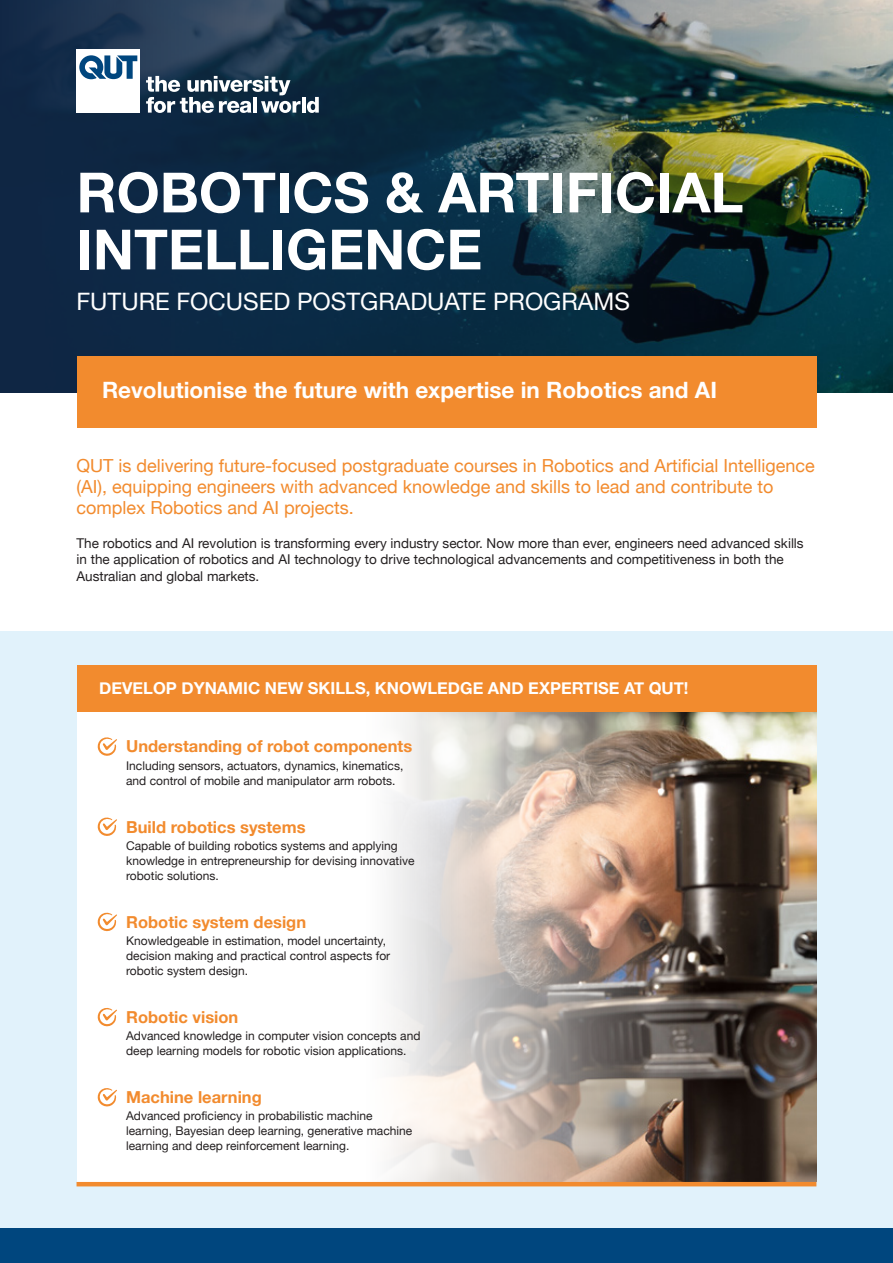
<style>
.page{position:relative;width:893px;height:1263px;background:#fff}
.page>*{position:absolute;margin:0;border:0;box-sizing:border-box;transform-origin:0 0}
.t1{font:700 55.5px/57px "Helvetica Neue";color:#fff}
.t2{font:24px "Helvetica Neue";color:#fff}
.t3{font:700 22.5px "Helvetica Neue";color:#fff}
.intro{font:18px/21px "Helvetica Neue";color:#f28b2e}
.develop_subhead{font:700 16.5px "Helvetica Neue";color:#f28b2e}
.t4{font:700 16.5px "Helvetica Neue";color:#fff}
.body_front{font:13.5px/16.5px "Helvetica Neue";color:#231f20}
.body{font:12px/15px "Helvetica Neue";color:#231f20}
</style>
<div class="page">
<div style="left:0;top:631px;width:893px;height:598px;background:#e1f2fb"></div>
<div style="left:77px;top:711px;width:739px;height:471px;background:#fff"></div>
<img style="left:366px;top:711px;width:450px;height:470px">
<div style="left:0;top:1229px;width:893px;height:34px;background:#00467e"></div>
<img style="left:0;top:0;width:893px;height:392px">
<div style="left:77px;top:49px;width:63px;height:64px;background:#fff"></div>
<svg style="left:79px;top:55px;width:58px;height:24px"></svg>
<svg style="left:146px;top:76px;width:154px;height:37px"></svg>
<hr style="left:302px;top:97px;width:4px;height:16px;background:#fff">
<svg style="left:307px;top:97px;width:12px;height:16px"></svg>
<div style="left:77px;top:357px;width:739px;height:71px;background:#f28b2e"></div>
<div style="left:77px;top:665px;width:739px;height:46px;background:#f28b2e"></div>
<hr style="left:77px;top:1182px;width:739px;height:4px;background:#f28b2e">
<svg style="left:97px;top:737px;width:20px;height:19px"></svg>
<svg style="left:97px;top:817px;width:20px;height:19px"></svg>
<svg style="left:97px;top:912px;width:20px;height:20px"></svg>
<svg style="left:97px;top:1007px;width:20px;height:20px"></svg>
<svg style="left:97px;top:1088px;width:20px;height:19px"></svg>
<p class="t1" style="left:77px;top:166px;width:668px">ROBOTICS &amp; ARTIFICIAL<br>INTELLIGENCE</p>
<p class="t2" style="left:77px;top:284px;width:555px">FUTURE FOCUSED POSTGRADUATE PROGRAMS</p>
<p class="t3" style="left:102px;top:372px;width:616px">Revolutionise the future with expertise in Robotics and AI</p>
<p class="intro" style="left:77px;top:456px;width:740px">QUT is delivering future-focused postgraduate courses in Robotics and Artificial Intelligence (AI), equipping engineers with advanced knowledge and skills to lead and contribute to complex Robotics and AI projects.</p>
<p class="body_front" style="left:77px;top:535px;width:729px">The robotics and AI revolution is transforming every industry sector. Now more than ever, engineers need advanced skills in the application of robotics and AI technology to drive technological advancements and competitiveness in both the<br>Australian and global markets.</p>
<h1 class="t4" style="left:99px;top:675px;width:591px">DEVELOP DYNAMIC NEW SKILLS, KNOWLEDGE AND EXPERTISE AT QUT!</h1>
<p class="develop_subhead" style="left:126px;top:734px;width:287px">Understanding of robot components</p>
<p class="body" style="left:126px;top:759px;width:279px">Including sensors, actuators, dynamics, kinematics, and control of mobile and manipulator arm robots.</p>
<p class="develop_subhead" style="left:126px;top:814px;width:181px">Build robotics systems</p>
<p class="body" style="left:126px;top:839px;width:290px">Capable of building robotics systems and applying knowledge in entrepreneurship for devising innovative robotic solutions.</p>
<p class="develop_subhead" style="left:126px;top:909px;width:181px">Robotic system design</p>
<p class="body" style="left:126px;top:934px;width:266px">Knowledgeable in estimation, model uncertainty, decision making and practical control aspects for robotic system design.</p>
<p class="develop_subhead" style="left:126px;top:1004px;width:114px">Robotic vision</p>
<p class="body" style="left:126px;top:1029px;width:296px">Advanced knowledge in computer vision concepts and deep learning models for robotic vision applications.</p>
<p class="develop_subhead" style="left:126px;top:1084px;width:137px">Machine learning</p>
<p class="body" style="left:126px;top:1109px;width:288px">Advanced proficiency in probabilistic machine learning, Bayesian deep learning, generative machine learning and deep reinforcement learning.</p>
</div>
